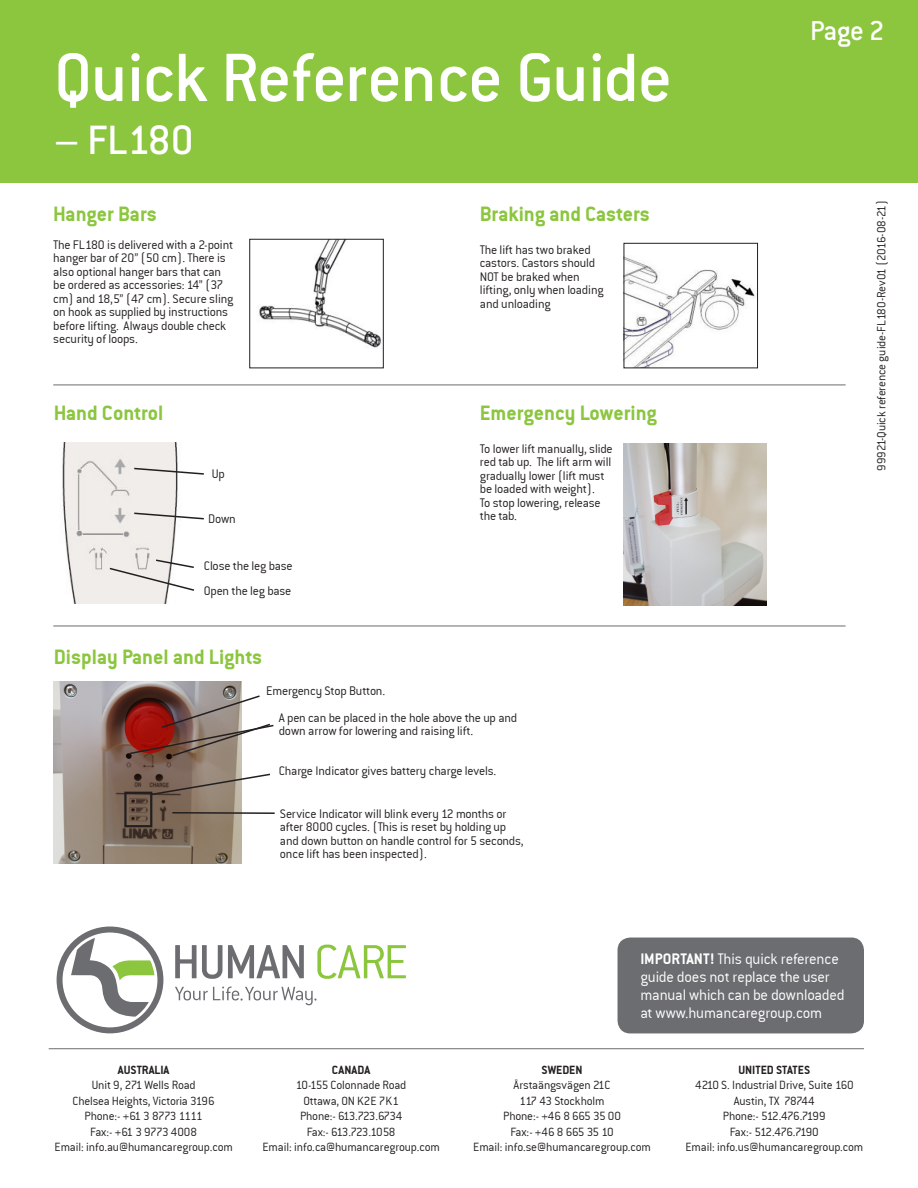
<style>
.page{position:relative;width:918px;height:1188px;background:#fff}
.page>*{position:absolute;margin:0;border:0;box-sizing:border-box;transform-origin:0 0}
.t1{font:500 75px "Conduit ITC Std";letter-spacing:-.01em;color:#fff}
.t2{font:500 45px "Conduit ITC Std";letter-spacing:-.005em;color:#fff}
.t3{font:500 30px "Conduit ITC Std";color:#fff}
.t4{font:22.5px "Conduit ITCTT Bold";color:#8bc63e}
.t5{font:16.5px/18px "Conduit ITCTT Light";letter-spacing:-.015em;color:#fff}
.t6{font:13.5px/13.5px "Conduit ITCTT Light";letter-spacing:-.015em;color:#231f20}
.sender{font:12.9px/15.5px "Conduit ITCTT Light";letter-spacing:-.015em;color:#231f20;text-align:center}
.t7{font:12.9px "Conduit OSITCTT Bold";color:#231f20}
.s1{font-family:"Conduit ITCTT Bold"}
</style>
<div class="page">
<div style="left:0;top:0;width:918px;height:183px;background:#8bc63e"></div>
<div style="left:618px;top:938px;width:246px;height:95px;background:#6c6d70;border-radius:13px"></div>
<svg style="left:57px;top:927px;width:106px;height:106px"></svg>
<svg style="left:175px;top:987px;width:142px;height:18px"></svg>
<svg style="left:175px;top:945px;width:47px;height:34px"></svg>
<svg style="left:228px;top:945px;width:76px;height:33px"></svg>
<svg style="left:317px;top:945px;width:89px;height:34px"></svg>
<hr style="left:49px;top:1048px;width:815px;height:1px;background:#6c6d70">
<img style="left:62px;top:442px;width:116px;height:162px">
<svg style="left:133px;top:467px;width:71px;height:9px"></svg>
<svg style="left:133px;top:512px;width:71px;height:8px"></svg>
<img style="left:624px;top:443px;width:142px;height:162px">
<svg style="left:108px;top:558px;width:87px;height:34px"></svg>
<img style="left:54px;top:682px;width:188px;height:181px">
<svg style="left:171px;top:811px;width:104px;height:4px"></svg>
<svg style="left:128px;top:694px;width:146px;height:64px"></svg>
<svg style="left:150px;top:773px;width:120px;height:23px"></svg>
<div style="left:124px;top:792px;width:28px;height:35px;border:2px solid #231f20"></div>
<hr style="left:53px;top:626px;width:793px;height:1px;background:#6c6d70">
<img style="left:626px;top:257px;width:130px;height:109px">
<div style="left:624px;top:243px;width:134px;height:125px;border:1px solid #231f20"></div>
<img style="left:259px;top:241px;width:122px;height:107px">
<div style="left:250px;top:239px;width:134px;height:129px;border:1px solid #231f20"></div>
<hr style="left:53px;top:385px;width:793px;height:1px;background:#6c6d70">
<p class="t1" style="left:54px;top:32px;width:620px">Quick Reference Guide</p>
<p class="t2" style="left:54px;top:112px;width:141px">– FL180</p>
<p class="t4" style="left:53px;top:200px;width:105px">Hanger Bars</p>
<p class="t6" style="left:53px;top:237px;width:182px">The FL180 is delivered with a 2-point hanger bar of 20” (50 cm). There is also optional hanger bars that can be ordered as accessories: 14” (37 cm) and 18,5” (47 cm). Secure sling on hook as supplied by instructions before lifting. Always double check security of loops.</p>
<p class="t4" style="left:54px;top:400px;width:111px">Hand Control</p>
<p class="t6" style="left:212px;top:467px;width:15px">Up</p>
<p class="t6" style="left:208px;top:511px;width:29px">Down</p>
<p class="t6" style="left:204px;top:558px;width:90px">Close the leg base</p>
<p class="t6" style="left:204px;top:584px;width:89px">Open the leg base</p>
<p class="t4" style="left:54px;top:643px;width:210px">Display Panel and Lights</p>
<p class="t4" style="left:480px;top:200px;width:172px">Braking and Casters</p>
<p class="t6" style="left:480px;top:242px;width:125px">The lift has two braked castors. Castors should<br>NOT be braked when lifting, only when loading and unloading</p>
<p class="t4" style="left:480px;top:400px;width:179px">Emergency Lowering</p>
<p class="t6" style="left:480px;top:441px;width:134px">To lower lift manually, slide red tab up. The lift arm will gradually lower (lift must be loaded with weight).<br>To stop lowering, release the tab.</p>
<p class="t6" style="left:266px;top:684px;width:121px">Emergency Stop Button.</p>
<p class="t6" style="left:279px;top:710px;width:240px">A pen can be placed in the hole above the up and down arrow for lowering and raising lift.</p>
<p class="t6" style="left:279px;top:764px;width:219px">Charge Indicator gives battery charge levels.</p>
<p class="t6" style="left:280px;top:806px;width:245px">Service Indicator will blink every 12 months or after 8000 cycles. (This is reset by holding up and down button on handle control for 5 seconds, once lift has been inspected).</p>
<h3 class="t3" style="left:810px;top:13px;width:76px">Page 2</h3>
<p class="sender" style="left:873px;top:471px;width:272px;rotate:-90deg">99921-Quick reference guide-FL180-Rev01 (2016-08-21)</p>
<p class="t7" style="left:118px;top:1062px;width:53px">AUSTRALIA</p>
<p class="sender" style="left:55px;top:1077px;width:180px">Unit 9, 271 Wells Road<br>Chelsea Heights, Victoria 3196<br>Phone:- +61 3 8773 1111<br>Fax:- +61 3 9773 4008<br>Email: info.au@humancaregroup.com</p>
<p class="t7" style="left:332px;top:1062px;width:40px">CANADA</p>
<p class="sender" style="left:262px;top:1077px;width:179px">10-155 Colonnade Road<br>Ottawa, ON K2E 7K1<br>Phone:- 613.723.6734<br>Fax:- 613.723.1058<br>Email: info.ca@humancaregroup.com</p>
<p class="t5" style="left:640px;top:949px;width:206px"><span class="s1">IMPORTANT!</span> This quick reference guide does not replace the user manual which can be downloaded at www.humancaregroup.com</p>
<p class="t7" style="left:542px;top:1062px;width:42px">SWEDEN</p>
<p class="sender" style="left:473px;top:1077px;width:179px">Årstaängsvägen 21C<br>117 43 Stockholm<br>Phone:- +46 8 665 35 00<br>Fax:- +46 8 665 35 10<br>Email: info.se@humancaregroup.com</p>
<p class="t7" style="left:738px;top:1062px;width:73px">UNITED STATES</p>
<p class="sender" style="left:685px;top:1077px;width:179px">4210 S. Industrial Drive, Suite 160<br>Austin, TX 78744<br>Phone:- 512.476.7199<br>Fax:- 512.476.7190<br>Email: info.us@humancaregroup.com</p>
</div>
